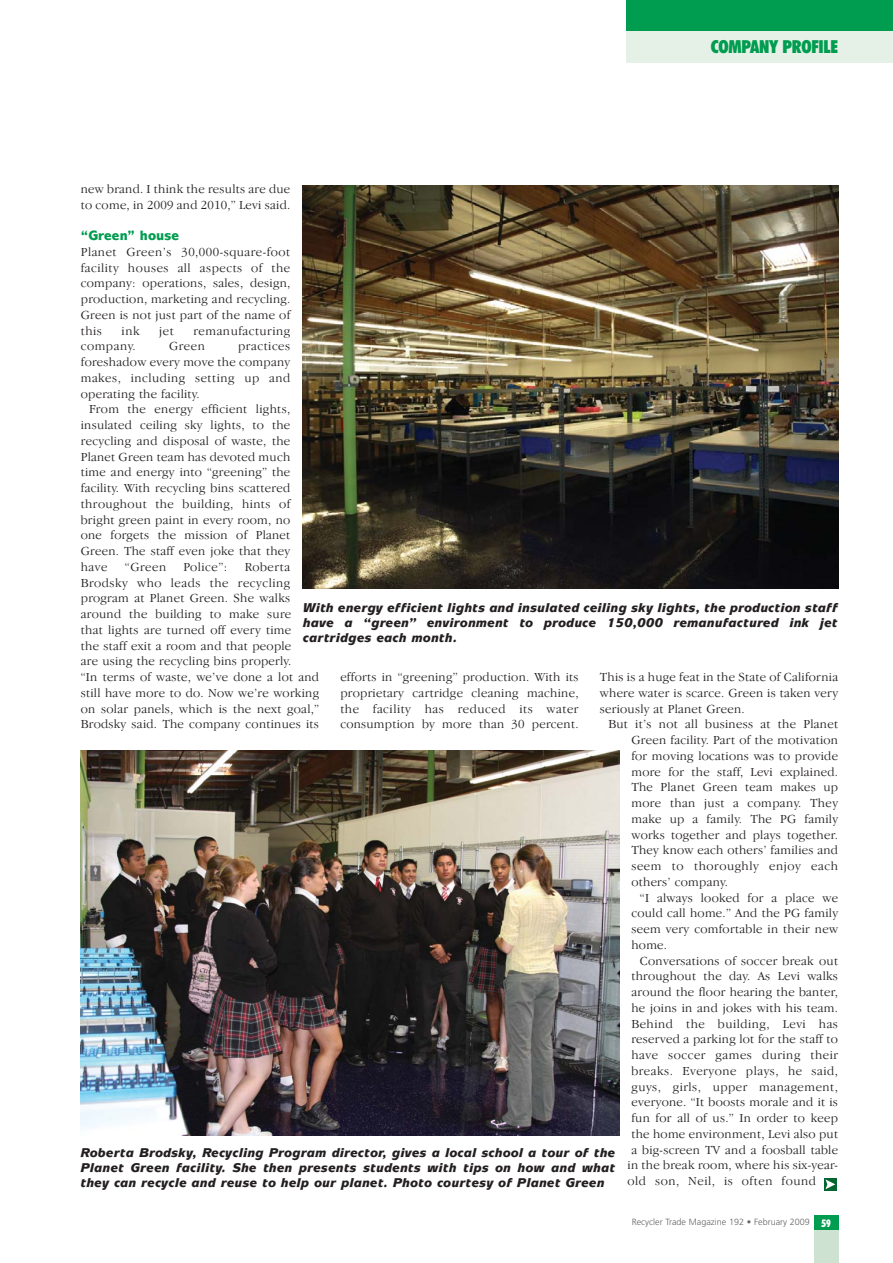
<style>
.page{position:relative;width:893px;height:1263px;background:#fff}
.page>*{position:absolute;margin:0;border:0;box-sizing:border-box;transform-origin:0 0}
.t1{font:900 condensed 18px "Futura BT";letter-spacing:-.015em;color:#009c4f}
.t2{font:900 13.5px "Mixage IT Cby BT";letter-spacing:.005em;color:#009c4f;scale:.95 1}
.t3{font:300 12.75px/15.8px "Garamond IT Cby BT";letter-spacing:.02em;color:#231f20;text-align:justify}
.t4{font:italic 900 12.75px/15px "Mixage IT Cby BT";letter-spacing:.005em;color:#231f20;text-align:justify}
.t5{font:300 12.75px "Garamond IT Cby BT";letter-spacing:.04em;color:#231f20}
.t6{font:900 condensed 10.5px "Futura BT";color:#fff;scale:.9 1}
.t7{font:300 9px "Frutiger";color:#636466}
</style>
<div class="page">
<div style="left:813px;top:1215px;width:25px;height:48px;background:#009c4f"></div>
<div style="left:813px;top:1231px;width:25px;height:32px;background:#cde2d0"></div>
<div style="left:626px;top:0;width:266px;height:63px;background:#e5f0e6"></div>
<div style="left:626px;top:0;width:266px;height:31px;background:#009c4f"></div>
<div style="left:824px;top:1178px;width:12px;height:12px;background:#00652e"></div>
<svg style="left:825px;top:1179px;width:10px;height:10px"></svg>
<img style="left:302px;top:185px;width:536px;height:403px">
<img style="left:81px;top:751px;width:538px;height:385px">
<h1 class="t1" style="left:710px;top:40px;width:129px">COMPANY PROFILE</h1>
<p class="t3" style="left:81px;top:182px;width:211px">new brand. I think the results are due to come, in 2009 and 2010,” Levi said.</p>
<p class="t2" style="left:81px;top:231px;width:105px">“Green” house</p>
<p class="t3" style="left:81px;top:245px;width:211px">Planet Green’s 30,000-square-foot facility houses all aspects of the company: operations, sales, design, production, marketing and recycling.<br>Green is not just part of the name of this</p>
<p class="t3" style="left:122px;top:324px;width:20px">ink</p>
<p class="t3" style="left:159px;top:324px;width:16px">jet</p>
<p class="t5" style="left:193px;top:326px;width:98px">remanufacturing</p>
<p class="t5" style="left:81px;top:341px;width:56px">company.</p>
<p class="t3" style="left:169px;top:339px;width:37px">Green</p>
<p class="t3" style="left:81px;top:339px;width:211px;text-indent:157px">practices foreshadow every move the company makes, including setting up and operating the facility.</p>
<p class="t3" style="left:81px;top:402px;width:211px;text-indent:9px">From the energy efficient lights, insulated ceiling sky lights, to the recycling and disposal of waste, the Planet Green team has devoted much time and energy into “greening” the facility. With recycling bins scattered throughout the building, hints of bright green paint in every room, no one forgets the mission of Planet Green. The staff even joke that they have</p>
<p class="t3" style="left:81px;top:560px;width:240px;text-align:left;text-indent:164px">Roberta Brodsky who leads the recycling program at Planet Green. She walks around the building to make sure<br>that lights are turned off every time<br>the staff exit a room and that people<br>are using the recycling bins properly.<br>“In terms of waste, we’ve done a lot and still have more to do. Now we’re working on solar panels, which is the next goal,” Brodsky said. The company continues its</p>
<p class="t3" style="left:125px;top:560px;width:43px">“Green</p>
<p class="t3" style="left:183px;top:560px;width:45px">Police”:</p>
<p class="t4" style="left:303px;top:601px;width:536px">With energy efficient lights and insulated ceiling sky lights, the production staff have a “green” environment to produce 150,000 remanufactured ink jet cartridges each month.</p>
<p class="t3" style="left:340px;top:670px;width:240px">efforts in “greening” production. With its proprietary cartridge cleaning machine, the facility has reduced its water consumption by more than 30 percent.</p>
<p class="t3" style="left:600px;top:670px;width:240px">This is a huge feat in the State of California where water is scarce. Green is taken very seriously at Planet Green.</p>
<p class="t3" style="left:631px;top:717px;width:208px;text-indent:-23px">But it’s not all business at the Planet Green facility. Part of the motivation for moving locations was to provide more for the staff, Levi explained.<br>The Planet Green team makes up more than just a company. They make up a family. The PG family works together and plays together.<br>They know each others’ families and seem to thoroughly enjoy each others’ company.</p>
<p class="t3" style="left:631px;top:891px;width:208px;text-indent:9px">“I always looked for a place we could call home.” And the PG family seem very comfortable in their new home.</p>
<p class="t3" style="left:627px;top:954px;width:212px;text-indent:12px">Conversations of soccer break out throughout the day. As Levi walks around the floor hearing the banter, he joins in and jokes with his team.<br>Behind the building, Levi has reserved a parking lot for the staff to have soccer games during their breaks. Everyone plays, he said, guys, girls, upper management, everyone. “It boosts morale and it is fun for all of us.” In order to keep the home environment, Levi also put a big-screen TV and a foosball table in the break room, where his six-year&shy;old son, Neil, is often found</p>
<p class="t4" style="left:81px;top:1146px;width:536px">Roberta Brodsky, Recycling Program director, gives a local school a tour of the Planet Green facility. She then presents students with tips on how and what they can recycle and reuse to help our planet. Photo courtesy of Planet Green</p>
<p class="t7" style="left:631px;top:1219px;width:180px">Recycler Trade Magazine 192 • February 2009</p>
<p class="t6" style="left:821px;top:1219px;width:12px">59</p>
</div>
